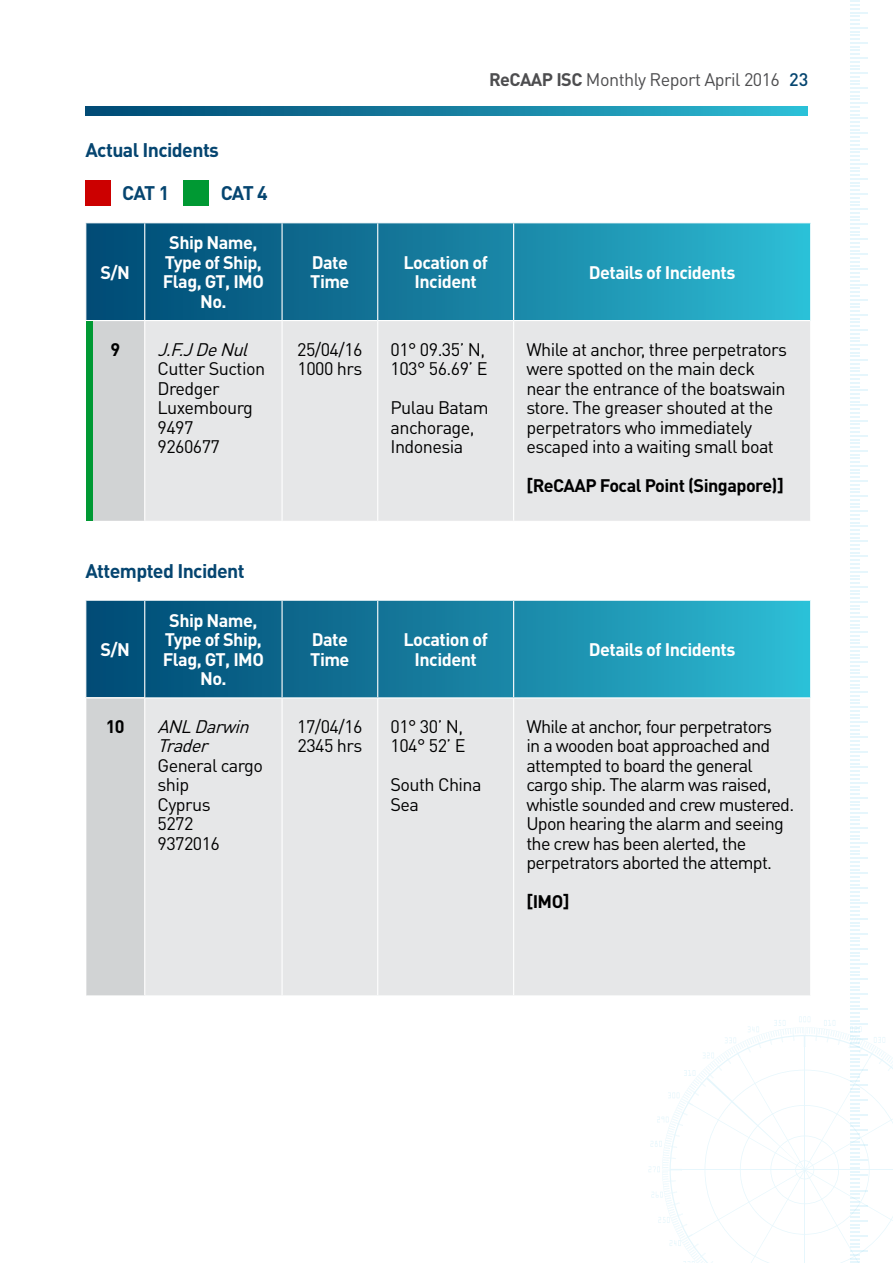
<style>
.page{position:relative;width:893px;height:1263px;background:#fff}
.page>*{position:absolute;margin:0;border:0;box-sizing:border-box;transform-origin:0 0}
.t1{font:700 19.5px "DIN Pro";letter-spacing:-.03em;color:#054570}
.t2{font:18px/19.5px "DIN Pro";letter-spacing:-.03em;color:#000}
.t3{font:700 18px/19.5px "DIN Pro";letter-spacing:-.03em;color:#fff;text-align:center}
.t4{font:700 18px "DIN Pro";letter-spacing:-.03em;color:#000}
.t5{font:18px "DIN Pro";letter-spacing:-.03em;color:#4d4d4f}
.t6{font:italic 18px/19.5px "DIN Pro";color:#000}
.s1{font-weight:700}
.s2{font-weight:500;color:#054570}
</style>
<div class="page">
<svg style="left:648px;top:0;width:245px;height:1263px"></svg>
<svg style="left:85px;top:107px;width:723px;height:8px;background:#1680a1"></svg>
<svg style="left:86px;top:223px;width:724px;height:97px;background:#1781a2"></svg>
<div style="left:86px;top:321px;width:59px;height:200px;background:#d1d3d4"></div>
<div style="left:145px;top:321px;width:665px;height:200px;background:#e6e7e8"></div>
<hr style="left:144px;top:223px;width:1px;height:97px;background:#fff">
<hr style="left:144px;top:321px;width:1px;height:200px;background:#fff">
<hr style="left:514px;top:222px;width:297px;height:1px;background:#fff">
<hr style="left:281px;top:223px;width:2px;height:97px;background:#fff">
<hr style="left:377px;top:223px;width:1px;height:97px;background:#fff">
<hr style="left:513px;top:223px;width:1px;height:97px;background:#fff">
<hr style="left:810px;top:223px;width:1px;height:98px;background:#fff">
<hr style="left:281px;top:321px;width:2px;height:200px;background:#fff">
<hr style="left:377px;top:321px;width:1px;height:200px;background:#fff">
<hr style="left:513px;top:321px;width:1px;height:200px;background:#fff">
<hr style="left:810px;top:321px;width:1px;height:200px;background:#fff">
<hr style="left:514px;top:320px;width:296px;height:1px;background:#fff">
<hr style="left:514px;top:521px;width:297px;height:1px;background:#fff">
<svg style="left:86px;top:601px;width:724px;height:96px;background:#1680a1"></svg>
<div style="left:86px;top:698px;width:59px;height:298px;background:#d1d3d4"></div>
<div style="left:145px;top:698px;width:665px;height:297px;background:#e6e7e8"></div>
<hr style="left:85px;top:995px;width:60px;height:1px;background:#fff">
<hr style="left:144px;top:601px;width:1px;height:96px;background:#fff">
<hr style="left:144px;top:698px;width:1px;height:297px;background:#fff">
<hr style="left:514px;top:600px;width:297px;height:1px;background:#fff">
<hr style="left:281px;top:601px;width:2px;height:96px;background:#fff">
<hr style="left:377px;top:601px;width:1px;height:96px;background:#fff">
<hr style="left:513px;top:601px;width:1px;height:96px;background:#fff">
<hr style="left:810px;top:601px;width:1px;height:97px;background:#fff">
<hr style="left:281px;top:698px;width:2px;height:297px;background:#fff">
<hr style="left:377px;top:698px;width:1px;height:297px;background:#fff">
<hr style="left:513px;top:698px;width:1px;height:297px;background:#fff">
<hr style="left:810px;top:698px;width:1px;height:297px;background:#fff">
<hr style="left:514px;top:697px;width:296px;height:1px;background:#fff">
<hr style="left:514px;top:995px;width:297px;height:1px;background:#fff">
<div style="left:86px;top:321px;width:6px;height:200px;background:#093"></div>
<div style="left:184px;top:180px;width:25px;height:25px;background:#093"></div>
<div style="left:85px;top:180px;width:26px;height:25px;background:#c00"></div>
<p class="t1" style="left:85px;top:137px;width:135px">Actual Incidents</p>
<p class="t1" style="left:122px;top:180px;width:49px">CAT 1</p>
<p class="t1" style="left:221px;top:180px;width:49px">CAT 4</p>
<p class="t3" style="left:100px;top:262px;width:31px">S/N</p>
<p class="t3" style="left:163px;top:232px;width:103px">Ship Name,<br>Type of Ship,<br>Flag, GT, IMO<br>No.</p>
<p class="t4" style="left:110px;top:337px;width:11px">9</p>
<p class="t6" style="left:158px;top:339px;width:97px">J.F.JDeNul</p>
<p class="t2" style="left:157px;top:358px;width:109px">Cutter Suction<br>Dredger<br>Luxembourg<br>9497<br>9260677</p>
<p class="t1" style="left:85px;top:558px;width:161px">Attempted Incident</p>
<p class="t3" style="left:100px;top:639px;width:31px">S/N</p>
<p class="t3" style="left:163px;top:610px;width:103px">Ship Name,<br>Type of Ship,<br>Flag, GT, IMO<br>No.</p>
<p class="t4" style="left:106px;top:714px;width:21px">10</p>
<p class="t6" style="left:157px;top:716px;width:99px">ANLDarwin<br>Trader</p>
<p class="t2" style="left:158px;top:755px;width:107px">General cargo ship<br>Cyprus<br>5272<br>9372016</p>
<p class="t5" style="left:489px;top:67px;width:321px"><span class="s1">ReCAAP ISC</span> Monthly Report April 2016 <span class="s2">23</span></p>
<p class="t3" style="left:310px;top:252px;width:41px;text-align:left">Date<br>Time</p>
<p class="t3" style="left:403px;top:252px;width:86px">Location of<br>Incident</p>
<p class="t3" style="left:589px;top:261px;width:148px">Details of Incidents</p>
<p class="t2" style="left:297px;top:339px;width:67px">25/04/16<br>1000 hrs</p>
<p class="t2" style="left:390px;top:339px;width:98px">01° 09.35’ N,<br>103° 56.69’ E</p>
<p class="t2" style="left:390px;top:397px;width:100px">Pulau Batam anchorage,<br>Indonesia</p>
<p class="t2" style="left:526px;top:338px;width:262px">While at anchor, three perpetrators were spotted on the main deck near the entrance of the boatswain store. The greaser shouted at the perpetrators who immediately escaped into a waiting small boat</p>
<p class="t4" style="left:526px;top:473px;width:259px">[ReCAAP Focal Point (Singapore)]</p>
<p class="t3" style="left:310px;top:629px;width:41px;text-align:left">Date<br>Time</p>
<p class="t3" style="left:403px;top:629px;width:86px">Location of<br>Incident</p>
<p class="t3" style="left:589px;top:639px;width:148px">Details of Incidents</p>
<p class="t2" style="left:297px;top:716px;width:67px">17/04/16<br>2345 hrs</p>
<p class="t2" style="left:390px;top:716px;width:76px">01° 30’ N,<br>104° 52’ E</p>
<p class="t2" style="left:390px;top:774px;width:93px">South China<br>Sea</p>
<p class="t2" style="left:526px;top:716px;width:269px">While at anchor, four perpetrators<br>in a wooden boat approached and attempted to board the general cargo ship. The alarm was raised, whistle sounded and crew mustered.<br>Upon hearing the alarm and seeing the crew has been alerted, the perpetrators aborted the attempt.</p>
<p class="t4" style="left:526px;top:890px;width:45px">[IMO]</p>
</div>
